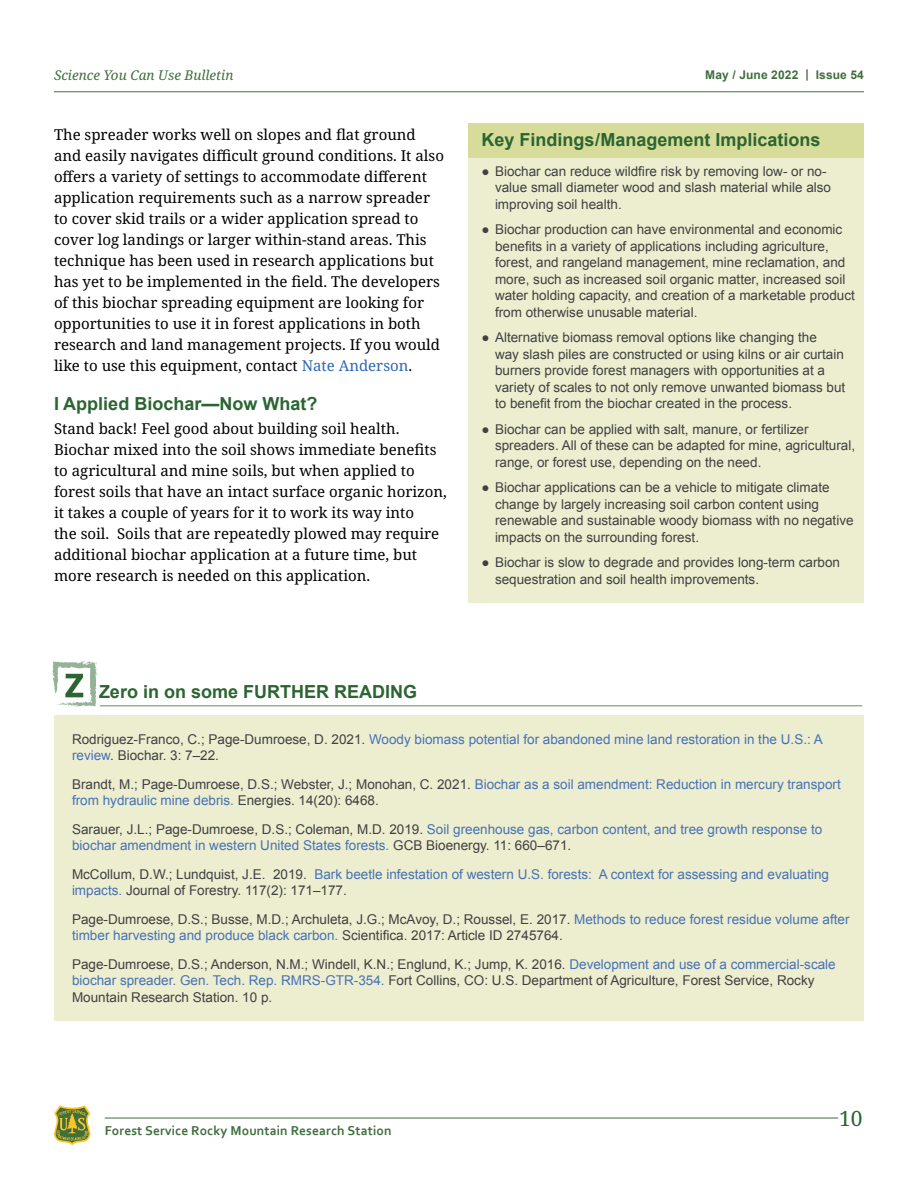
<style>
.page{position:relative;width:918px;height:1188px;background:#fff}
.page>*{position:absolute;margin:0;border:0;box-sizing:border-box;transform-origin:0 0}
.t1{font:21px "Noto Serif";color:#2b6532}
.SideBar_-_Heading{font:700 18px "Arial";color:#2b6532}
.Side_Bar_-_Heading{font:700 18px "Arial";color:#2b6532}
.Heading_2{font:700 18px "Arial";color:#2b6532}
.P__Body_Text{font:15px/21px "Noto Serif";color:#000}
.Side_Bar_-_BodyText{font:13.5px/16.5px "Arial";color:#414042}
.Side_Bar_-_BodyText-2{font:13.5px/16.5px "Arial";color:#4771b7}
.t2{font:700 13.5px "Corbel";letter-spacing:.01em;color:#406e3d}
.t3{font:italic 13.5px "Noto Serif";color:#406e3d}
.t4{font:700 12px "Arial";letter-spacing:.01em;color:#406e3d}
.s1{color:#2e67b2}
.s2{color:#414042}
.s3{color:#4771b7}
</style>
<div class="page">
<hr style="left:54px;top:91px;width:810px;height:1px;background:#406e3d">
<hr style="left:105px;top:1118px;width:733px;height:1px;background:#406e3d">
<svg style="left:54px;top:1105px;width:36px;height:41px"></svg>
<div style="left:54px;top:715px;width:810px;height:306px;background:#eceecf"></div>
<div style="left:468px;top:157px;width:396px;height:446px;background:#eceecf"></div>
<div style="left:468px;top:123px;width:396px;height:35px;background:#d7dc9a"></div>
<svg style="left:53px;top:661px;width:45px;height:46px"></svg>
<hr style="left:100px;top:705px;width:762px;height:1px;background:#2b6532">
<p class="t3" style="left:54px;top:66px;width:181px">Science You Can Use Bulletin</p>
<p class="t4" style="left:705px;top:67px;width:160px">May / June 2022 | Issue 54</p>
<p class="P__Body_Text" style="left:54px;top:125px;width:392px">The spreader works well on slopes and flat ground and easily navigates difficult ground conditions. It also offers a variety of settings to accommodate different application requirements such as a narrow spreader to cover skid trails or a wider application spread to cover log landings or larger within-stand areas. This technique has been used in research applications but has yet to be implemented in the field. The developers of this biochar spreading equipment are looking for opportunities to use it in forest applications in both research and land management projects. If you would like to use this equipment, contact <span class="s1">Nate Anderson</span>.</p>
<p class="Heading_2" style="left:54px;top:392px;width:265px">I Applied Biochar—Now What?</p>
<p class="P__Body_Text" style="left:54px;top:419px;width:394px">Stand back! Feel good about building soil health.<br>Biochar mixed into the soil shows immediate benefits to agricultural and mine soils, but when applied to forest soils that have an intact surface organic horizon, it takes a couple of years for it to work its way into<br>the soil. Soils that are repeatedly plowed may require additional biochar application at a future time, but more research is needed on this application.</p>
<p class="SideBar_-_Heading" style="left:482px;top:128px;width:341px">Key Findings/Management Implications</p>
<p class="Side_Bar_-_BodyText" style="left:495px;top:163px;width:338px;text-indent:-14px">● Biochar can reduce wildfire risk by removing low- or no&shy;value small diameter wood and slash material while also improving soil health.</p>
<p class="Side_Bar_-_BodyText" style="left:495px;top:222px;width:361px;text-indent:-14px">● Biochar production can have environmental and economic benefits in a variety of applications including agriculture, forest, and rangeland management, mine reclamation, and more, such as increased soil organic matter, increased soil water holding capacity, and creation of a marketable product from otherwise unusable material.</p>
<p class="Side_Bar_-_BodyText" style="left:495px;top:330px;width:352px;text-indent:-14px">● Alternative biomass removal options like changing the<br>way slash piles are constructed or using kilns or air curtain burners provide forest managers with opportunities at a variety of scales to not only remove unwanted biomass but to benefit from the biochar created in the process.</p>
<p class="Side_Bar_-_BodyText" style="left:495px;top:421px;width:362px;text-indent:-14px">● Biochar can be applied with salt, manure, or fertilizer spreaders. All of these can be adapted for mine, agricultural, range, or forest use, depending on the need.</p>
<p class="Side_Bar_-_BodyText" style="left:495px;top:480px;width:360px;text-indent:-14px">● Biochar applications can be a vehicle to mitigate climate change by largely increasing soil carbon content using renewable and sustainable woody biomass with no negative impacts on the surrounding forest.</p>
<p class="Side_Bar_-_BodyText" style="left:495px;top:555px;width:347px;text-indent:-14px">● Biochar is slow to degrade and provides long-term carbon sequestration and soil health improvements.</p>
<p class="Side_Bar_-_Heading" style="left:99px;top:679px;width:320px">Zero in on some FURTHER READING</p>
<p class="Side_Bar_-_BodyText-2" style="left:72px;top:731px;width:752px"><span class="s2">Rodriguez-Franco, C.; Page-Dumroese, D. 2021.</span> Woody biomass potential for abandoned mine land restoration in the U.S.: A</p>
<p class="Side_Bar_-_BodyText" style="left:72px;top:748px;width:149px"><span class="s3">review</span>. Biochar. 3: 7–22.</p>
<p class="Side_Bar_-_BodyText" style="left:72px;top:776px;width:770px">Brandt, M.; Page-Dumroese, D.S.; Webster, J.; Monohan, C. 2021. <span class="s3">Biochar as a soil amendment: Reduction in mercury transport</span></p>
<p class="Side_Bar_-_BodyText-2" style="left:72px;top:793px;width:308px">from hydraulic mine debris. <span class="s2">Energies. 14(20): 6468.</span></p>
<p class="Side_Bar_-_BodyText-2" style="left:72px;top:821px;width:752px"><span class="s2">Sarauer, J.L.; Page-Dumroese, D.S.; Coleman, M.D. 2019.</span> Soil greenhouse gas, carbon content, and tree growth response to</p>
<p class="Side_Bar_-_BodyText-2" style="left:72px;top:838px;width:501px">biochar amendment in western United States forests. <span class="s2">GCB Bioenergy. 11: 660–671.</span></p>
<p class="Side_Bar_-_BodyText" style="left:72px;top:866px;width:236px">McCollum, D.W.; Lundquist, J.E. 2019.</p>
<p class="Side_Bar_-_BodyText-2" style="left:72px;top:866px;width:759px;text-indent:242px">Bark beetle infestation of western U.S. forests: A context for assessing and evaluating impacts. <span class="s2">Journal of Forestry. 117(2): 171–177.</span></p>
<p class="Side_Bar_-_BodyText" style="left:72px;top:911px;width:779px">Page-Dumroese, D.S.; Busse, M.D.; Archuleta, J.G.; McAvoy, D.; Roussel, E. 2017. <span class="s3">Methods to reduce forest residue volume after</span></p>
<p class="Side_Bar_-_BodyText-2" style="left:72px;top:928px;width:492px">timber harvesting and produce black carbon. <span class="s2">Scientifica. 2017: Article ID 2745764.</span></p>
<p class="Side_Bar_-_BodyText" style="left:72px;top:956px;width:765px">Page-Dumroese, D.S.; Anderson, N.M.; Windell, K.N.; Englund, K.; Jump, K. 2016. <span class="s3">Development and use of a commercial-scale</span></p>
<p class="Side_Bar_-_BodyText" style="left:72px;top:973px;width:744px"><span class="s3">biochar spreader. Gen. Tech. Rep. RMRS-GTR-354.</span> Fort Collins, CO: U.S. Department of Agriculture, Forest Service, Rocky</p>
<p class="Side_Bar_-_BodyText" style="left:72px;top:989px;width:202px">Mountain Research Station. 10 p.</p>
<p class="t2" style="left:105px;top:1123px;width:288px">Forest Service Rocky Mountain Research Station</p>
<h1 class="t1" style="left:839px;top:1104px;width:25px">10</h1>
</div>
